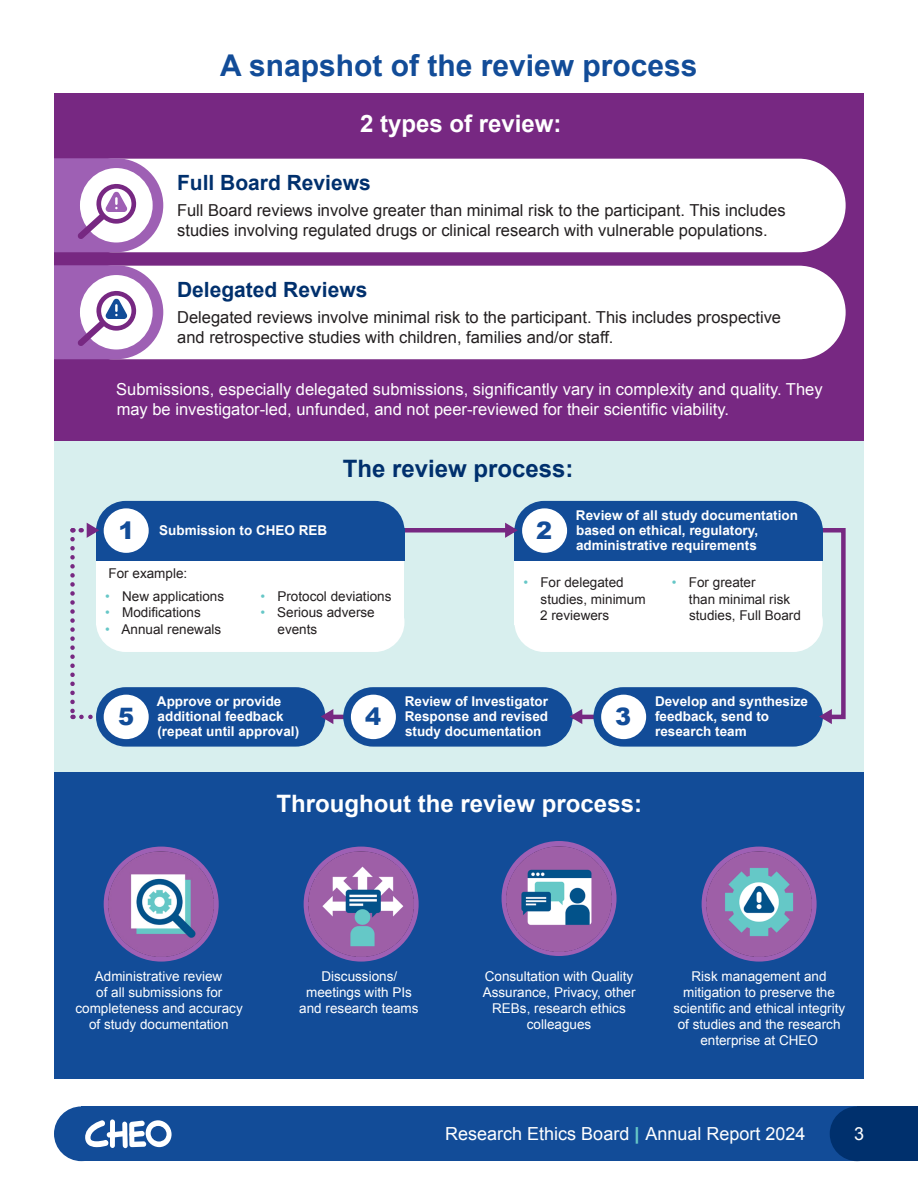
<style>
.page{position:relative;width:918px;height:1188px;background:#fff}
.page>*{position:absolute;margin:0;border:0;box-sizing:border-box;transform-origin:0 0}
.H1_-_Centre{font:700 30px "Arial";color:#124c98}
.H2_-_Centre{font:700 24px "Arial";color:#fff}
.H2_-_Centre-2{font:700 24px "Arial";color:#00306d}
.Infographic_Numbers{font:900 24px "Arial";color:#124c98}
.t1{font:700 21px "Arial";color:#00306d}
.t2{font:18px "Arial";color:#fff}
.Body{font:16.5px/19.8px "Arial";color:#231f20}
.Body-2{font:16.5px/19.8px "Arial";color:#fff}
.Infographic_Body_Centre{font:13.5px/16.2px "Arial";color:#fff;text-align:center}
.Infographic_Header{font:700 13.5px/15px "Arial";color:#fff}
.Infographic_Bullets{font:13.5px/16.2px "Arial";color:#231f20}
.Infographic_Ex{font:13.5px "Arial";color:#231f20}
.s1{color:#66c7c7}
.s2{font-weight:900;color:#66c7c7}
</style>
<div class="page">
<div style="left:54px;top:442px;width:810px;height:330px;background:#d8efee"></div>
<div style="left:54px;top:1106px;width:55px;height:55px;background:#124c98;border-radius:50%"></div>
<div style="left:81px;top:1106px;width:837px;height:55px;background:#124c98"></div>
<div style="left:830px;top:1106px;width:54px;height:55px;background:#00306d;border-radius:50%"></div>
<div style="left:857px;top:1106px;width:61px;height:55px;background:#00306d"></div>
<svg style="left:85px;top:1119px;width:87px;height:29px"></svg>
<div style="left:54px;top:772px;width:810px;height:307px;background:#124c98"></div>
<div style="left:54px;top:93px;width:810px;height:348px;background:#772882"></div>
<div style="left:66px;top:159px;width:780px;height:93px;background:#fff;border-radius:47px"></div>
<div style="left:66px;top:266px;width:780px;height:93px;background:#fff;border-radius:47px"></div>
<img style="left:304px;top:847px;width:115px;height:115px;border-radius:57px">
<img style="left:502px;top:841px;width:115px;height:115px;border-radius:57px">
<img style="left:702px;top:847px;width:115px;height:115px;border-radius:57px">
<img style="left:104px;top:847px;width:115px;height:115px;border-radius:57px">
<div style="left:122px;top:526px;width:726px;height:195px;background:#d8efee"></div>
<div style="left:96px;top:530px;width:308px;height:95px;background:#fff"></div>
<div style="left:514px;top:532px;width:308px;height:93px;background:#fff"></div>
<div style="left:96px;top:501px;width:308px;height:59px;background:#124c98;border-radius:30px"></div>
<div style="left:96px;top:593px;width:308px;height:59px;background:#fff;border-radius:30px"></div>
<div style="left:514px;top:593px;width:309px;height:59px;background:#fff;border-radius:30px"></div>
<div style="left:96px;top:528px;width:308px;height:32px;background:#124c98"></div>
<div style="left:514px;top:528px;width:308px;height:32px;background:#124c98"></div>
<div style="left:514px;top:501px;width:309px;height:59px;background:#124c98;border-radius:30px"></div>
<div style="left:104px;top:508px;width:45px;height:45px;background:#fff;border-radius:50%"></div>
<div style="left:522px;top:508px;width:45px;height:45px;background:#fff;border-radius:50%"></div>
<div style="left:593px;top:687px;width:230px;height:60px;background:#124c98;border-radius:30px"></div>
<div style="left:343px;top:687px;width:230px;height:60px;background:#124c98;border-radius:30px"></div>
<div style="left:96px;top:687px;width:229px;height:60px;background:#124c98;border-radius:30px"></div>
<div style="left:601px;top:695px;width:45px;height:44px;background:#fff;border-radius:50%"></div>
<div style="left:351px;top:695px;width:45px;height:44px;background:#fff;border-radius:50%"></div>
<div style="left:104px;top:695px;width:45px;height:44px;background:#fff;border-radius:50%"></div>
<svg style="left:570px;top:709px;width:12px;height:15px"></svg>
<svg style="left:505px;top:523px;width:13px;height:15px"></svg>
<svg style="left:70px;top:523px;width:30px;height:196px;background:#cbd9e2"></svg>
<svg style="left:819px;top:709px;width:13px;height:15px"></svg>
<svg style="left:321px;top:709px;width:12px;height:15px"></svg>
<svg style="left:54px;top:158px;width:109px;height:94px"></svg>
<svg style="left:54px;top:265px;width:109px;height:94px"></svg>
<h1 class="H1_-_Centre" style="left:220px;top:46px;width:479px">A snapshot of the review process</h1>
<h2 class="H2_-_Centre" style="left:360px;top:108px;width:203px">2 types of review:</h2>
<h3 class="t1" style="left:177px;top:169px;width:195px">Full Board Reviews</h3>
<p class="Body" style="left:177px;top:201px;width:610px">Full Board reviews involve greater than minimal risk to the participant. This includes studies involving regulated drugs or clinical research with vulnerable populations.</p>
<h3 class="t1" style="left:177px;top:276px;width:192px">Delegated Reviews</h3>
<p class="Body" style="left:177px;top:308px;width:606px">Delegated reviews involve minimal risk to the participant. This includes prospective and retrospective studies with children, families and/or staff.</p>
<p class="Body-2" style="left:116px;top:380px;width:708px">Submissions, especially delegated submissions, significantly vary in complexity and quality. They may be investigator-led, unfunded, and not peer-reviewed for their scientific viability.</p>
<h2 class="H2_-_Centre-2" style="left:343px;top:453px;width:232px">The review process:</h2>
<p class="Infographic_Numbers" style="left:118px;top:513px;width:18px">1</p>
<p class="Infographic_Header" style="left:159px;top:523px;width:170px">Submission to CHEO REB</p>
<p class="Infographic_Numbers" style="left:536px;top:513px;width:18px">2</p>
<p class="Infographic_Header" style="left:576px;top:508px;width:224px">Review of all study documentation based on ethical, regulatory, administrative requirements</p>
<p class="Infographic_Ex" style="left:109px;top:565px;width:80px">For example:</p>
<p class="Infographic_Bullets" style="left:105px;top:589px;width:121px"><span class="s1">•</span> New applications</p>
<p class="Infographic_Bullets" style="left:105px;top:605px;width:97px"><span class="s1">•</span> Modifications</p>
<p class="Infographic_Bullets" style="left:105px;top:621px;width:118px"><span class="s1">•</span> Annual renewals</p>
<p class="Infographic_Bullets" style="left:540px;top:575px;width:107px;text-indent:-17px"><span class="s1">•</span> For delegated studies, minimum<br>2 reviewers</p>
<p class="Infographic_Bullets" style="left:689px;top:575px;width:113px;text-indent:-17px"><span class="s1">•</span> For greater<br>than minimal risk studies, Full Board</p>
<p class="Infographic_Bullets" style="left:260px;top:589px;width:133px"><span class="s1">•</span> Protocol deviations</p>
<p class="Infographic_Bullets" style="left:278px;top:605px;width:99px;text-indent:-17px"><span class="s1">•</span> Serious adverse events</p>
<p class="Infographic_Header" style="left:405px;top:695px;width:145px;text-align:justify">Review of Investigator Response and revised study documentation</p>
<p class="Infographic_Numbers" style="left:118px;top:699px;width:18px">5</p>
<p class="Infographic_Numbers" style="left:365px;top:699px;width:18px">4</p>
<p class="Infographic_Numbers" style="left:615px;top:699px;width:18px">3</p>
<p class="Infographic_Header" style="left:655px;top:695px;width:155px">Develop and synthesize feedback, send to research team</p>
<p class="Infographic_Header" style="left:157px;top:695px;width:144px">Approve or provide additional feedback (repeat until approval)</p>
<h2 class="H2_-_Centre" style="left:277px;top:788px;width:367px">Throughout the review process:</h2>
<p class="Infographic_Body_Centre" style="left:75px;top:968px;width:169px">Administrative review<br>of all submissions for completeness and accuracy of study documentation</p>
<p class="Infographic_Body_Centre" style="left:299px;top:968px;width:121px">Discussions/ meetings with PIs and research teams</p>
<p class="Infographic_Body_Centre" style="left:483px;top:968px;width:154px">Consultation with Quality<br>Assurance, Privacy, other<br>REBs, research ethics colleagues</p>
<p class="Infographic_Body_Centre" style="left:673px;top:968px;width:173px">Risk management and mitigation to preserve the scientific and ethical integrity of studies and the research enterprise at CHEO</p>
<h3 class="t2" style="left:445px;top:1122px;width:362px">Research Ethics Board <span class="s2">|</span> Annual Report 2024</h3>
<h3 class="t2" style="left:854px;top:1122px;width:12px">3</h3>
</div>
